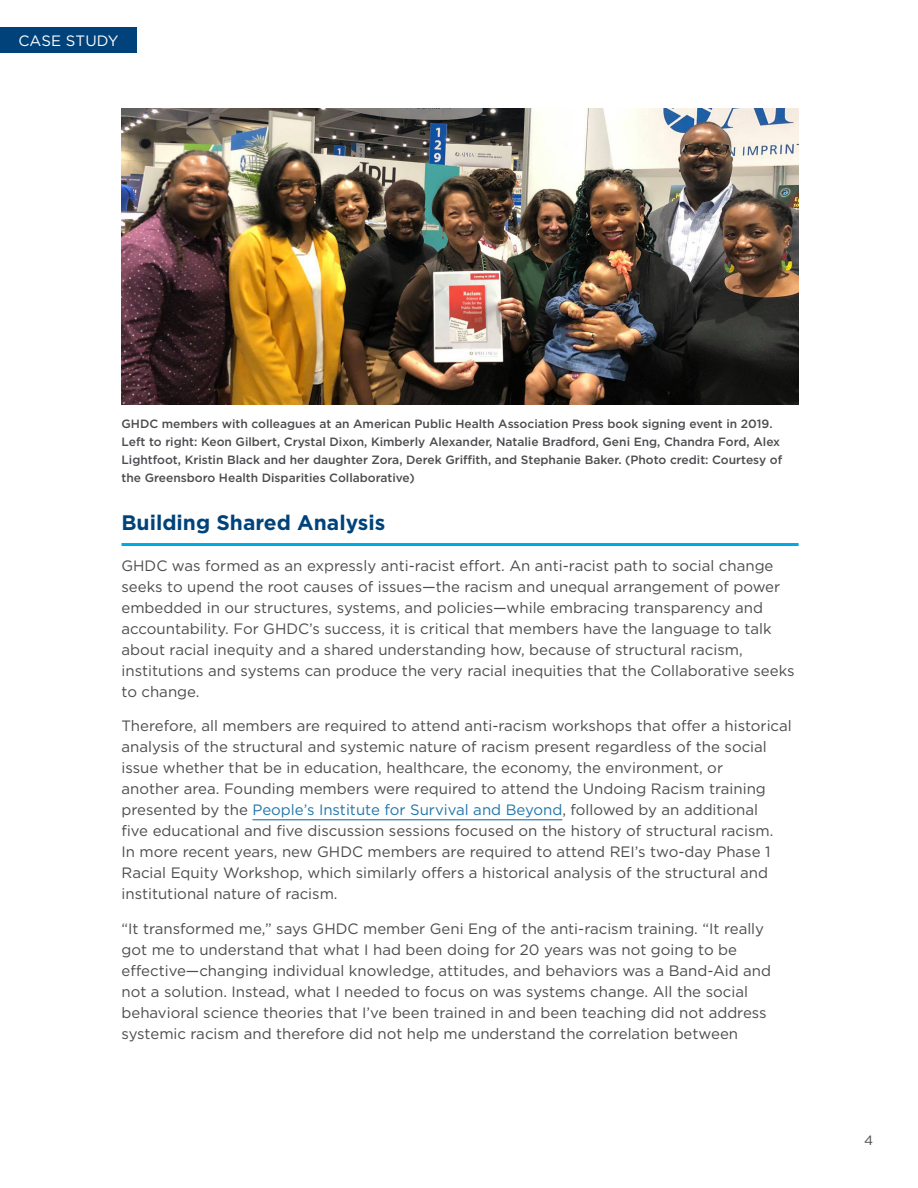
<style>
.page{position:relative;width:918px;height:1188px;background:#fff}
.page>*{position:absolute;margin:0;border:0;box-sizing:border-box;transform-origin:0 0}
._13-Subhead{font:700 21px "Gotham";color:#00437a}
._04-BodyText{font:15px/21px "Gotham";color:#4b4c4f}
.t1{font:15px "Gotham";letter-spacing:.01em;color:#fff}
.t2{font:13.5px "Gotham";color:#4b4c4f}
._07-Caption{font:500 12px/18px "Gotham";color:#4b4c4f}
.s1{color:#2275a9}
</style>
<div class="page">
<hr style="left:122px;top:543px;width:677px;height:3px;background:#00a9e0">
<hr style="left:252px;top:819px;width:310px;height:1px;background:#2275a9">
<div style="left:0;top:27px;width:137px;height:25px;background:#004279"></div>
<img style="left:122px;top:108px;width:677px;height:297px">
<p class="t1" style="left:18px;top:31px;width:102px">CASE STUDY</p>
<p class="_07-Caption" style="left:122px;top:415px;width:662px">GHDC members with colleagues at an American Public Health Association Press book signing event in 2019.<br>Left to right: Keon Gilbert, Crystal Dixon, Kimberly Alexander, Natalie Bradford, Geni Eng, Chandra Ford, Alex Lightfoot, Kristin Black and her daughter Zora, Derek Griffith, and Stephanie Baker. (Photo credit: Courtesy of the Greensboro Health Disparities Collaborative)</p>
<p class="_13-Subhead" style="left:122px;top:508px;width:265px">Building Shared Analysis</p>
<p class="_04-BodyText" style="left:122px;top:555px;width:675px">GHDC was formed as an expressly anti-racist effort. An anti-racist path to social change seeks to upend the root causes of issues—the racism and unequal arrangement of power embedded in our structures, systems, and policies—while embracing transparency and accountability. For GHDC’s success, it is critical that members have the language to talk about racial inequity and a shared understanding how, because of structural racism, institutions and systems can produce the very racial inequities that the Collaborative seeks to change.</p>
<p class="_04-BodyText" style="left:122px;top:715px;width:672px">Therefore, all members are required to attend anti-racism workshops that offer a historical analysis of the structural and systemic nature of racism present regardless of the social issue whether that be in education, healthcare, the economy, the environment, or<br>another area. Founding members were required to attend the Undoing Racism training presented by the <span class="s1">People’s Institute for Survival and Beyond</span>, followed by an additional<br>five educational and five discussion sessions focused on the history of structural racism.<br>In more recent years, new GHDC members are required to attend REI’s two-day Phase 1<br>Racial Equity Workshop, which similarly offers a historical analysis of the structural and institutional nature of racism.</p>
<p class="_04-BodyText" style="left:122px;top:918px;width:651px">“It transformed me,” says GHDC member Geni Eng of the anti-racism training. “It really got me to understand that what I had been doing for 20 years was not going to be effective—changing individual knowledge, attitudes, and behaviors was a Band-Aid and not a solution. Instead, what I needed to focus on was systems change. All the social behavioral science theories that I’ve been trained in and been teaching did not address systemic racism and therefore did not help me understand the correlation between</p>
<p class="t2" style="left:864px;top:1131px;width:11px">4</p>
</div>
